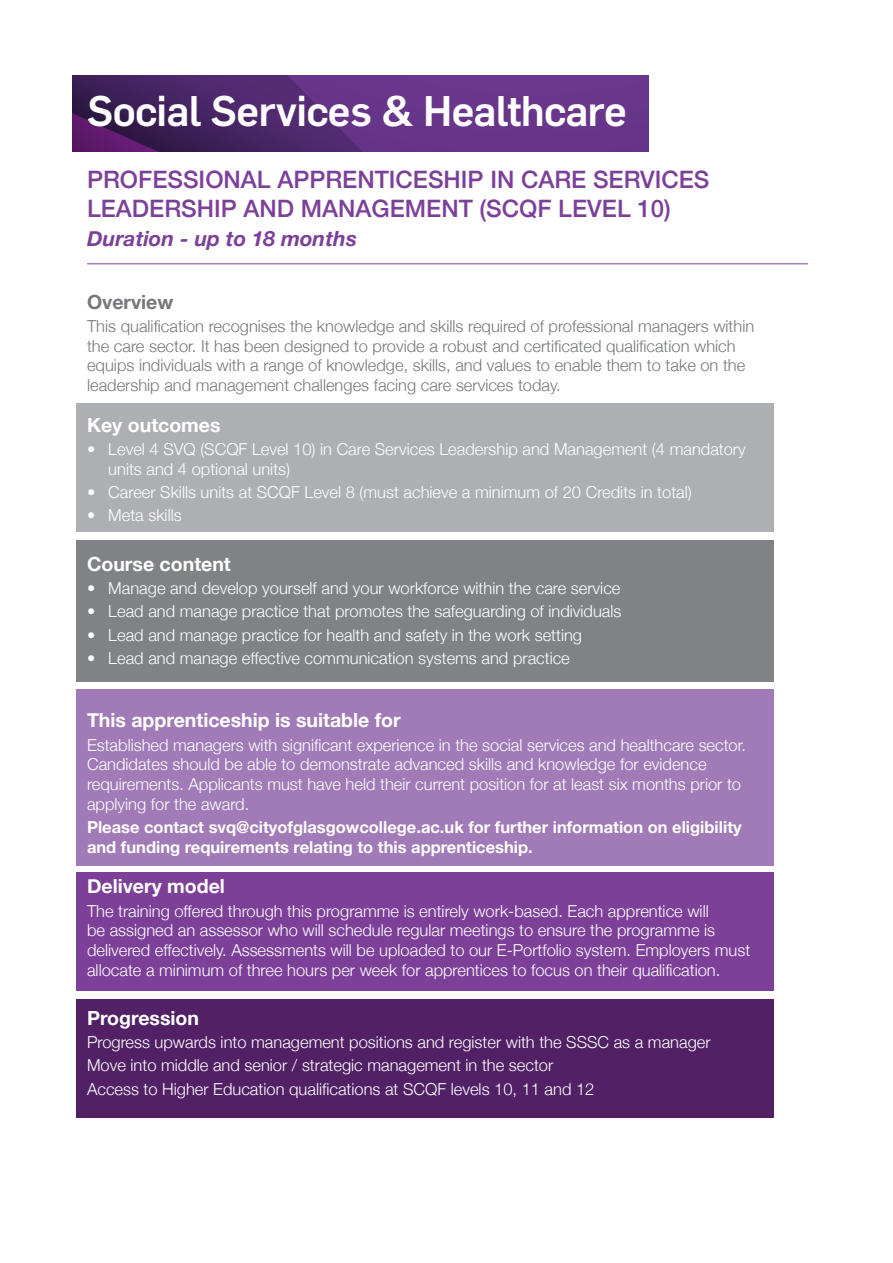
<style>
.page{position:relative;width:893px;height:1263px;background:#fff}
.page>*{position:absolute;margin:0;border:0;box-sizing:border-box;transform-origin:0 0}
.Heading_1{font:500 42px "Flama";letter-spacing:-.015em;color:#fff}
.course_headings_purp{font:500 24px/28.8px "Helvetica Neue";color:#7c4099}
.duration{font:italic 700 21px "Helvetica Neue";color:#7c4099}
.course_overview_head{font:700 19.5px "Helvetica Neue";color:#fff}
.main_course_info{font:700 19.5px "Helvetica Neue";color:#fff}
.course_overview_head-2{font:700 19.5px "Helvetica Neue";color:#76787b}
.main_course_info-2{font:300 16.5px/19.8px "Helvetica Neue";color:#fff}
.main_course_info-3{font:300 16.5px/19.8px "Helvetica Neue";color:#76787b}
.main_course_info-4{font:700 16.5px/19.8px "Helvetica Neue";color:#fff}
</style>
<div class="page">
<div style="left:77px;top:540px;width:697px;height:141px;background:#808285"></div>
<div style="left:77px;top:1000px;width:697px;height:118px;background:#512065"></div>
<div style="left:77px;top:403px;width:697px;height:129px;background:#aeafb3"></div>
<div style="left:77px;top:689px;width:697px;height:177px;background:#a07bb7"></div>
<div style="left:77px;top:872px;width:697px;height:118px;background:#7c4099"></div>
<hr style="left:87px;top:263px;width:721px;height:1px;background:#7c4099">
<svg style="left:72px;top:75px;width:576px;height:76px;background:#592d78"></svg>
<p class="Heading_1" style="left:87px;top:81px;width:541px">Social Services &amp; Healthcare</p>
<p class="course_headings_purp" style="left:87px;top:163px;width:624px">PROFESSIONAL APPRENTICESHIP IN CARE SERVICES<br>LEADERSHIP AND MANAGEMENT (SCQF LEVEL 10)</p>
<p class="duration" style="left:87px;top:222px;width:271px">Duration - up to 18 months</p>
<p class="course_overview_head-2" style="left:87px;top:286px;width:88px">Overview</p>
<p class="main_course_info-3" style="left:87px;top:315px;width:669px">This qualification recognises the knowledge and skills required of professional managers within the care sector. It has been designed to provide a robust and certificated qualification which equips individuals with a range of knowledge, skills, and values to enable them to take on the leadership and management challenges facing care services today.</p>
<p class="main_course_info" style="left:87px;top:409px;width:135px">Key outcomes</p>
<p class="main_course_info-2" style="left:108px;top:438px;width:639px;text-indent:-21px">• Level 4 SVQ (SCQF Level 10) in Care Services Leadership and Management (4 mandatory units and 4 optional units)</p>
<p class="main_course_info-2" style="left:87px;top:481px;width:606px">• Career Skills units at SCQF Level 8 (must achieve a minimum of 20 Credits in total)</p>
<p class="main_course_info-2" style="left:87px;top:504px;width:96px">• Meta skills</p>
<p class="course_overview_head" style="left:87px;top:549px;width:145px">Course content</p>
<p class="main_course_info-2" style="left:87px;top:577px;width:535px">• Manage and develop yourself and your workforce within the care service</p>
<p class="main_course_info-2" style="left:87px;top:600px;width:536px">• Lead and manage practice that promotes the safeguarding of individuals</p>
<p class="main_course_info-2" style="left:87px;top:624px;width:497px">• Lead and manage practice for health and safety in the work setting</p>
<p class="main_course_info-2" style="left:87px;top:647px;width:484px">• Lead and manage effective communication systems and practice</p>
<p class="course_overview_head" style="left:87px;top:705px;width:315px">This apprenticeship is suitable for</p>
<p class="main_course_info-2" style="left:87px;top:734px;width:660px">Established managers with significant experience in the social services and healthcare sector.<br>Candidates should be able to demonstrate advanced skills and knowledge for evidence requirements. Applicants must have held their current position for at least six months prior to applying for the award.</p>
<p class="main_course_info-4" style="left:87px;top:818px;width:656px">Please contact svq@cityofglasgowcollege.ac.uk for further information on eligibility and funding requirements relating to this apprenticeship.</p>
<p class="course_overview_head" style="left:87px;top:871px;width:139px">Delivery model</p>
<p class="main_course_info-2" style="left:87px;top:900px;width:665px">The training offered through this programme is entirely work-based. Each apprentice will<br>be assigned an assessor who will schedule regular meetings to ensure the programme is delivered effectively. Assessments will be uploaded to our E-Portfolio system. Employers must allocate a minimum of three hours per week for apprentices to focus on their qualification.</p>
<p class="course_overview_head" style="left:87px;top:1003px;width:113px">Progression</p>
<p class="main_course_info-2" style="left:87px;top:1031px;width:625px">Progress upwards into management positions and register with the SSSC as a manager</p>
<p class="main_course_info-2" style="left:87px;top:1054px;width:468px">Move into middle and senior / strategic management in the sector</p>
<p class="main_course_info-2" style="left:87px;top:1077px;width:509px">Access to Higher Education qualifications at SCQF levels 10, 11 and 12</p>
</div>
